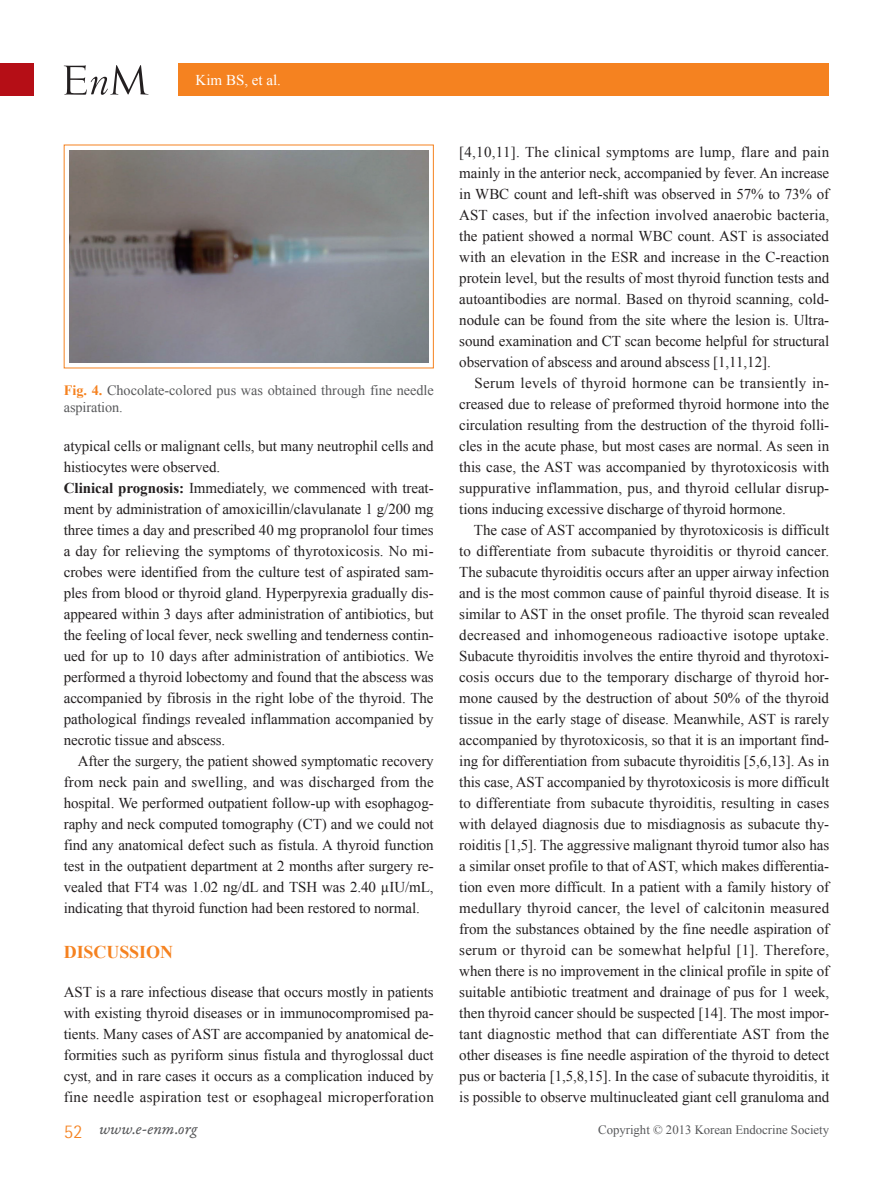
<style>
.page{position:relative;width:893px;height:1191px;background:#fff}
.page>*{position:absolute;margin:0;border:0;box-sizing:border-box;transform-origin:0 0}
.소제목1{font:700 18px "Times New Roman";letter-spacing:-.005em;color:#f58220}
.t1{font:16.5px "Garamond Premr Pro It Capt";color:#57585a}
.본문{font:15px/21px "Times New Roman";letter-spacing:-.005em;color:#231f20;text-align:justify}
.t2{font:15px "Times New Roman";color:#fff}
.표그림제목{font:14.25px/17.9px "Times New Roman";color:#57585a}
.t3{font:12.75px "Times New Roman";color:#57585a}
.s1{font-weight:700;color:#f58220}
.s2{font-weight:700}
.s3{font-family:"Rotis Semi Sans Std";font-weight:300;font-size:19.5px;color:#f58220}
</style>
<div class="page">
<div style="left:0;top:64px;width:34px;height:32px;background:#b50e16"></div>
<div style="left:179px;top:64px;width:650px;height:32px;background:#f58220"></div>
<svg style="left:64px;top:65px;width:85px;height:30px"></svg>
<img style="left:69px;top:150px;width:359px;height:213px">
<p class="t2" style="left:196px;top:70px;width:87px">Kim BS, et al.</p>
<p class="표그림제목" style="left:64px;top:381px;width:372px"><span class="s1">Fig. 4.</span> Chocolate-colored pus was obtained through fine needle aspiration.</p>
<p class="본문" style="left:64px;top:435px;width:371px">atypical cells or malignant cells, but many neutrophil cells and histiocytes were observed.</p>
<p class="본문" style="left:64px;top:477px;width:371px"><span class="s2">Clinical prognosis:</span> Immediately, we commenced with treat&shy;ment by administration of amoxicillin/clavulanate 1 g/200 mg three times a day and prescribed 40 mg propranolol four times a day for relieving the symptoms of thyrotoxicosis. No mi&shy;crobes were identified from the culture test of aspirated sam&shy;ples from blood or thyroid gland. Hyperpyrexia gradually dis&shy;appeared within 3 days after administration of antibiotics, but the feeling of local fever, neck swelling and tenderness contin&shy;ued for up to 10 days after administration of antibiotics. We performed a thyroid lobectomy and found that the abscess was accompanied by fibrosis in the right lobe of the thyroid. The pathological findings revealed inflammation accompanied by necrotic tissue and abscess.</p>
<p class="본문" style="left:64px;top:750px;width:372px;text-indent:14px">After the surgery, the patient showed symptomatic recovery from neck pain and swelling, and was discharged from the hospital. We performed outpatient follow-up with esophagog&shy;raphy and neck computed tomography (CT) and we could not find any anatomical defect such as fistula. A thyroid function test in the outpatient department at 2 months after surgery re&shy;vealed that FT4 was 1.02 ng/dL and TSH was 2.40 µIU/mL, indicating that thyroid function had been restored to normal.</p>
<p class="소제목1" style="left:64px;top:939px;width:111px">DISCUSSION</p>
<p class="본문" style="left:64px;top:981px;width:372px">AST is a rare infectious disease that occurs mostly in patients with existing thyroid diseases or in immunocompromised pa&shy;tients. Many cases of AST are accompanied by anatomical de&shy;formities such as pyriform sinus fistula and thyroglossal duct cyst, and in rare cases it occurs as a complication induced by fine needle aspiration test or esophageal microperforation</p>
<p class="본문" style="left:459px;top:141px;width:371px">[4,10,11]. The clinical symptoms are lump, flare and pain mainly in the anterior neck, accompanied by fever. An increase in WBC count and left-shift was observed in 57% to 73% of AST cases, but if the infection involved anaerobic bacteria, the patient showed a normal WBC count. AST is associated with an elevation in the ESR and increase in the C-reaction protein level, but the results of most thyroid function tests and autoantibodies are normal. Based on thyroid scanning, cold&shy;nodule can be found from the site where the lesion is. Ultra&shy;sound examination and CT scan become helpful for structural observation of abscess and around abscess [1,11,12].</p>
<p class="본문" style="left:459px;top:372px;width:371px;text-indent:15px">Serum levels of thyroid hormone can be transiently in&shy;creased due to release of preformed thyroid hormone into the circulation resulting from the destruction of the thyroid folli&shy;cles in the acute phase, but most cases are normal. As seen in this case, the AST was accompanied by thyrotoxicosis with suppurative inflammation, pus, and thyroid cellular disrup&shy;tions inducing excessive discharge of thyroid hormone.</p>
<p class="본문" style="left:459px;top:519px;width:372px;text-indent:15px">The case of AST accompanied by thyrotoxicosis is difficult to differentiate from subacute thyroiditis or thyroid cancer.<br>The subacute thyroiditis occurs after an upper airway infection and is the most common cause of painful thyroid disease. It is similar to AST in the onset profile. The thyroid scan revealed decreased and inhomogeneous radioactive isotope uptake.<br>Subacute thyroiditis involves the entire thyroid and thyrotoxi&shy;cosis occurs due to the temporary discharge of thyroid hor&shy;mone caused by the destruction of about 50% of the thyroid tissue in the early stage of disease. Meanwhile, AST is rarely accompanied by thyrotoxicosis, so that it is an important find&shy;ing for differentiation from subacute thyroiditis [5,6,13]. As in this case, AST accompanied by thyrotoxicosis is more difficult to differentiate from subacute thyroiditis, resulting in cases with delayed diagnosis due to misdiagnosis as subacute thy&shy;roiditis [1,5]. The aggressive malignant thyroid tumor also has a similar onset profile to that of AST, which makes differentia&shy;tion even more difficult. In a patient with a family history of medullary thyroid cancer, the level of calcitonin measured from the substances obtained by the fine needle aspiration of serum or thyroid can be somewhat helpful [1]. Therefore, when there is no improvement in the clinical profile in spite of suitable antibiotic treatment and drainage of pus for 1 week, then thyroid cancer should be suspected [14]. The most impor&shy;tant diagnostic method that can differentiate AST from the other diseases is fine needle aspiration of the thyroid to detect pus or bacteria [1,5,8,15]. In the case of subacute thyroiditis, it is possible to observe multinucleated giant cell granuloma and</p>
<p class="t1" style="left:64px;top:1118px;width:135px"><span class="s3">52</span> www.e-enm.org</p>
<p class="t3" style="left:598px;top:1120px;width:233px">Copyright © 2013 Korean Endocrine Society</p>
</div>
